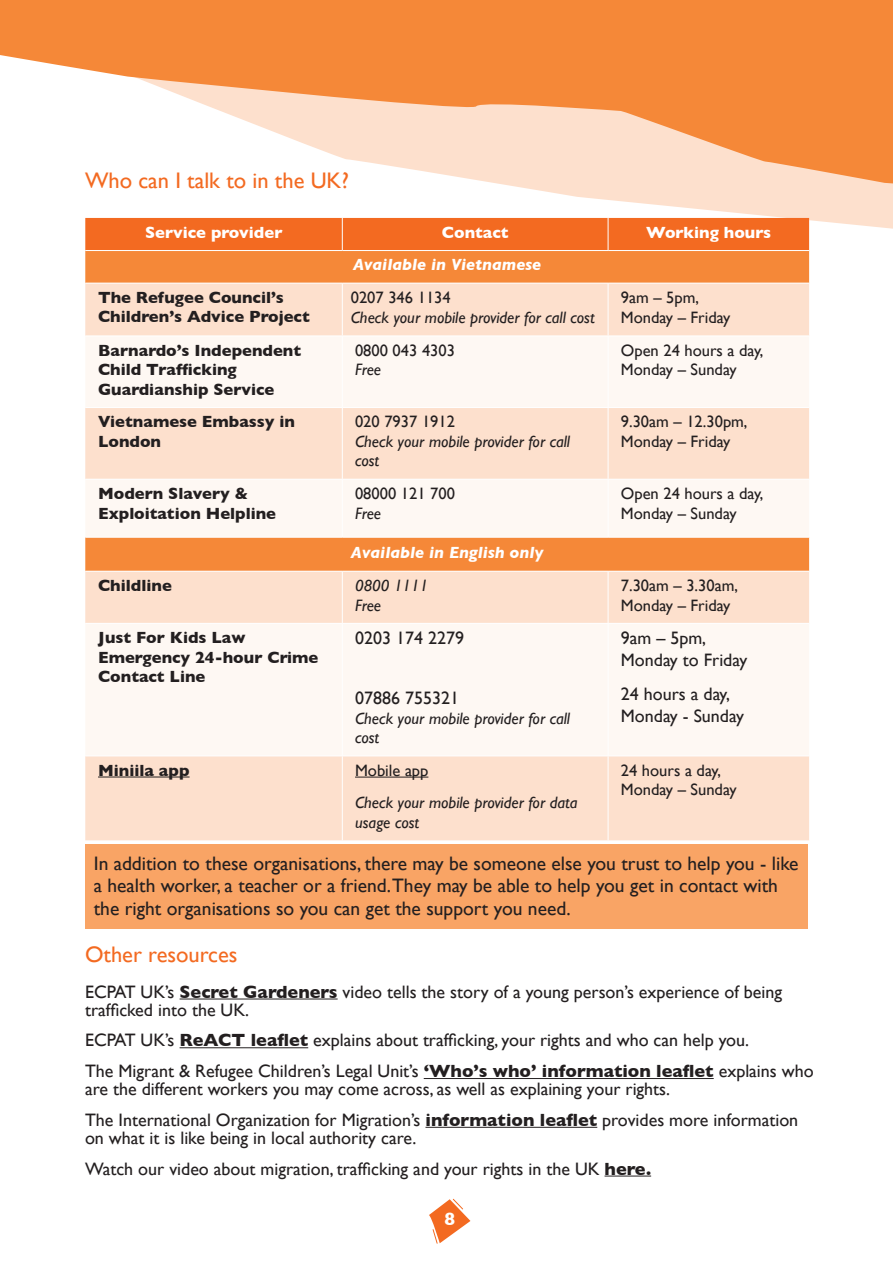
<style>
.page{position:relative;width:893px;height:1263px;background:#fff}
.page>*{position:absolute;margin:0;border:0;box-sizing:border-box;transform-origin:0 0}
.t1{font:22.5px "Gill Sans";color:#f36a21}
.t2{font:19.5px/22.5px "Gill Sans";color:#231f20}
.t3{font:18px/18px "Gill Sans";color:#231f20}
.t4{font:700 18px "Gill Sans";color:#fff}
.t5{font:700 16.5px/19.5px "Gill Sans";color:#231f20}
.t6{font:16.5px/19.5px "Gill Sans";color:#231f20}
.t7{font:italic 16.5px/19.5px "Gill Sans";color:#231f20}
.t8{font:italic 700 16.5px "Gill Sans";color:#fff}
.t9{font:700 16.5px "Gill Sans";color:#fff}
.s1{font-style:normal}
.s2{font-style:italic}
.s3{font-weight:700}
</style>
<div class="page">
<svg style="left:86px;top:187px;width:807px;height:43px"></svg>
<svg style="left:0;top:0;width:893px;height:187px;fill:#f58838"></svg>
<svg style="left:429px;top:1198px;width:41px;height:46px"></svg>
<div style="left:85px;top:844px;width:723px;height:84px;background:#f9a465"></div>
<div style="left:85px;top:218px;width:724px;height:32px;background:#f36a21"></div>
<div style="left:85px;top:251px;width:724px;height:32px;background:#f58838"></div>
<div style="left:85px;top:284px;width:724px;height:556px;background:#fde0cd"></div>
<svg style="left:85px;top:337px;width:724px;height:418px;fill:#fef8f3"></svg>
<hr style="left:85px;top:479px;width:257px;height:1px;background:#fff">
<hr style="left:342px;top:479px;width:266px;height:1px;background:#fff">
<hr style="left:608px;top:479px;width:201px;height:1px;background:#fff">
<hr style="left:342px;top:218px;width:1px;height:32px;background:#fff">
<hr style="left:608px;top:218px;width:1px;height:32px;background:#fff">
<hr style="left:342px;top:283px;width:1px;height:53px;background:#fff">
<hr style="left:608px;top:283px;width:1px;height:53px;background:#fff">
<hr style="left:85px;top:336px;width:257px;height:1px;background:#fff">
<hr style="left:342px;top:336px;width:266px;height:1px;background:#fff">
<hr style="left:342px;top:336px;width:1px;height:71px;background:#fff">
<hr style="left:608px;top:336px;width:201px;height:1px;background:#fff">
<hr style="left:608px;top:336px;width:1px;height:71px;background:#fff">
<hr style="left:85px;top:407px;width:257px;height:1px;background:#fff">
<hr style="left:342px;top:407px;width:266px;height:1px;background:#fff">
<hr style="left:342px;top:408px;width:1px;height:71px;background:#fff">
<hr style="left:608px;top:407px;width:201px;height:1px;background:#fff">
<hr style="left:608px;top:408px;width:1px;height:71px;background:#fff">
<hr style="left:342px;top:480px;width:1px;height:57px;background:#fff">
<hr style="left:608px;top:480px;width:1px;height:57px;background:#fff">
<hr style="left:85px;top:537px;width:257px;height:1px;background:#fff">
<hr style="left:342px;top:537px;width:266px;height:1px;background:#fff">
<hr style="left:608px;top:537px;width:201px;height:1px;background:#fff">
<hr style="left:85px;top:571px;width:257px;height:1px;background:#fff">
<hr style="left:342px;top:571px;width:266px;height:1px;background:#fff">
<hr style="left:342px;top:572px;width:1px;height:51px;background:#fff">
<hr style="left:608px;top:571px;width:201px;height:1px;background:#fff">
<hr style="left:608px;top:572px;width:1px;height:51px;background:#fff">
<hr style="left:85px;top:623px;width:257px;height:1px;background:#fff">
<hr style="left:342px;top:623px;width:266px;height:1px;background:#fff">
<hr style="left:342px;top:624px;width:1px;height:131px;background:#fff">
<hr style="left:608px;top:623px;width:201px;height:1px;background:#fff">
<hr style="left:608px;top:624px;width:1px;height:131px;background:#fff">
<hr style="left:85px;top:755px;width:257px;height:1px;background:#fff">
<hr style="left:342px;top:755px;width:266px;height:1px;background:#fff">
<hr style="left:342px;top:756px;width:1px;height:84px;background:#fff">
<hr style="left:608px;top:755px;width:201px;height:1px;background:#fff">
<hr style="left:608px;top:756px;width:1px;height:84px;background:#fff">
<hr style="left:98px;top:777px;width:92px;height:1px;background:#231f20">
<hr style="left:355px;top:777px;width:73px;height:1px;background:#231f20">
<hr style="left:180px;top:998px;width:158px;height:1px;background:#231f20">
<hr style="left:180px;top:1047px;width:128px;height:1px;background:#231f20">
<hr style="left:424px;top:1078px;width:290px;height:1px;background:#231f20">
<hr style="left:425px;top:1127px;width:172px;height:1px;background:#231f20">
<hr style="left:605px;top:1175px;width:46px;height:1px;background:#231f20">
<p class="t1" style="left:85px;top:167px;width:265px">Who can I talk to in the UK?</p>
<p class="t9" style="left:145px;top:219px;width:139px">Service provider</p>
<p class="t9" style="left:442px;top:219px;width:68px">Contact</p>
<p class="t9" style="left:646px;top:219px;width:127px">Working hours</p>
<p class="t8" style="left:353px;top:255px;width:190px">Available in Vietnamese</p>
<p class="t5" style="left:98px;top:287px;width:213px">The Refugee Council’s<br>Children’s Advice Project</p>
<p class="t7" style="left:351px;top:288px;width:245px"><span class="s1">0207 346 1134<br></span>Check your mobile provider for call cost</p>
<p class="t6" style="left:621px;top:288px;width:111px">9am – 5pm,<br>Monday – Friday</p>
<p class="t5" style="left:98px;top:340px;width:205px">Barnardo’s Independent<br>Child Trafficking<br>Guardianship Service</p>
<p class="t6" style="left:355px;top:340px;width:101px">0800 043 4303<br><span class="s2">Free</span></p>
<p class="t6" style="left:621px;top:340px;width:144px">Open 24 hours a day,<br>Monday – Sunday</p>
<p class="t5" style="left:98px;top:412px;width:198px">Vietnamese Embassy in<br>London</p>
<p class="t7" style="left:355px;top:412px;width:216px"><span class="s1">020 7937 1912<br></span>Check your mobile provider for call cost</p>
<p class="t6" style="left:621px;top:412px;width:128px">9.30am – 12.30pm,<br>Monday – Friday</p>
<p class="t5" style="left:98px;top:483px;width:180px">Modern Slavery &amp;<br>Exploitation Helpline</p>
<p class="t6" style="left:355px;top:484px;width:101px">08000 121 700<br><span class="s2">Free</span></p>
<p class="t6" style="left:621px;top:484px;width:144px">Open 24 hours a day,<br>Monday – Sunday</p>
<p class="t8" style="left:351px;top:542px;width:194px">Available in English only</p>
<p class="t5" style="left:98px;top:575px;width:75px">Childline</p>
<p class="t7" style="left:355px;top:576px;width:75px">0800 1111<br>Free</p>
<p class="t6" style="left:621px;top:576px;width:119px">7.30am – 3.30am,<br>Monday – Friday</p>
<p class="t5" style="left:98px;top:627px;width:222px">Just For Kids Law<br>Emergency 24-hour Crime<br>Contact Line</p>
<p class="t3" style="left:355px;top:629px;width:111px">0203 174 2279</p>
<p class="t3" style="left:355px;top:689px;width:106px">07886 755321</p>
<p class="t7" style="left:355px;top:708px;width:216px">Check your mobile provider for call cost</p>
<p class="t3" style="left:621px;top:627px;width:128px;line-height:21.6px">9am – 5pm,<br>Monday to Friday</p>
<p class="t3" style="left:621px;top:683px;width:125px;line-height:21.6px">24 hours a day,<br>Monday - Sunday</p>
<p class="t5" style="left:98px;top:760px;width:93px">Miniila app</p>
<p class="t6" style="left:355px;top:760px;width:75px">Mobile app</p>
<p class="t7" style="left:355px;top:793px;width:224px">Check your mobile provider for data usage cost</p>
<p class="t6" style="left:621px;top:760px;width:117px">24 hours a day,<br>Monday – Sunday</p>
<p class="t2" style="left:94px;top:851px;width:706px">In addition to these organisations, there may be someone else you trust to help you - like a health worker, a teacher or a friend.They may be able to help you get in contact with the right organisations so you can get the support you need.</p>
<p class="t1" style="left:85px;top:941px;width:154px">Other resources</p>
<p class="t3" style="left:85px;top:982px;width:699px">ECPAT UK’s <span class="s3">Secret Gardeners</span> video tells the story of a young person’s experience of being trafficked into the UK.</p>
<p class="t3" style="left:85px;top:1031px;width:666px">ECPAT UK’s <span class="s3">ReACT leaflet</span> explains about trafficking, your rights and who can help you.</p>
<p class="t3" style="left:85px;top:1062px;width:730px">The Migrant &amp; Refugee Children’s Legal Unit’s <span class="s3">‘Who’s who’ information leaflet</span> explains who are the different workers you may come across, as well as explaining your rights.</p>
<p class="t3" style="left:85px;top:1111px;width:715px">The International Organization for Migration’s <span class="s3">information leaflet</span> provides more information on what it is like being in local authority care.</p>
<p class="t3" style="left:85px;top:1159px;width:568px">Watch our video about migration, trafficking and your rights in the UK <span class="s3">here.</span></p>
<p class="t4" style="left:444px;top:1204px;width:12px">8</p>
</div>
